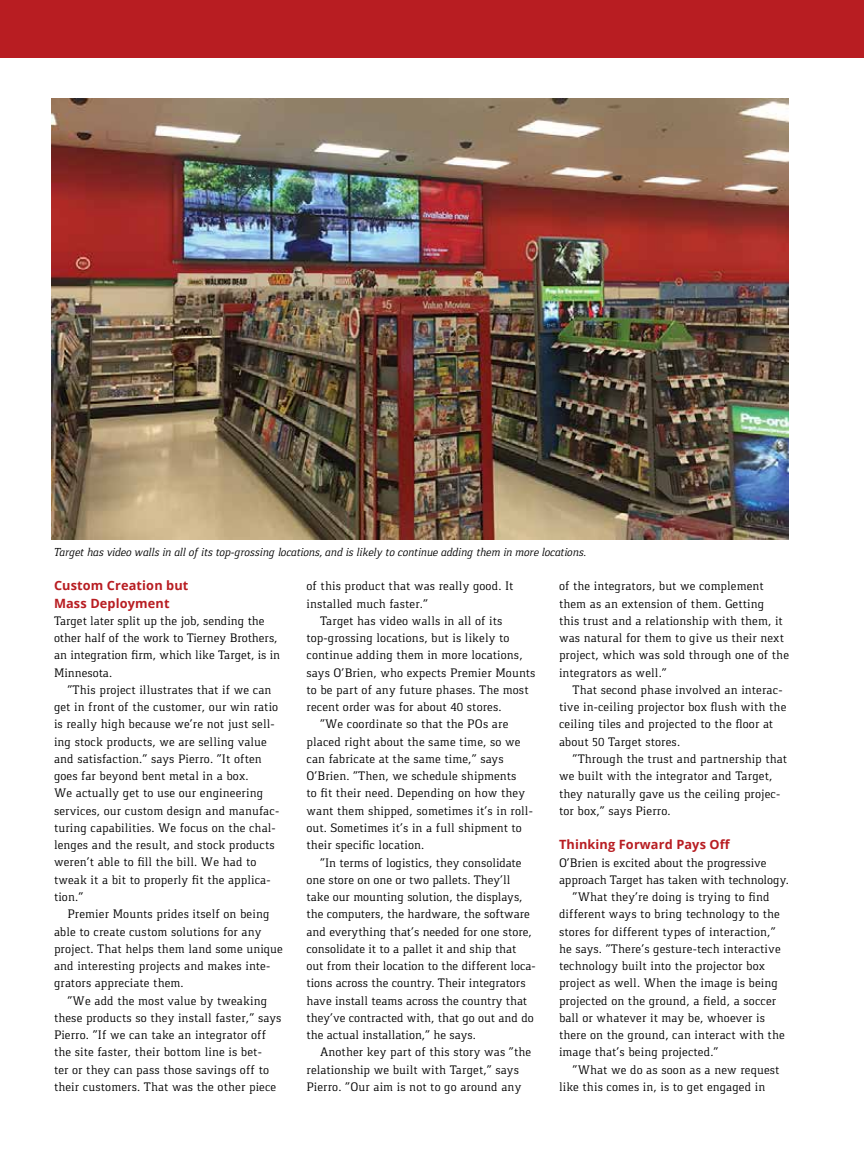
<style>
.page{position:relative;width:864px;height:1168px;background:#fff}
.page>*{position:absolute;margin:0;border:0;box-sizing:border-box;transform-origin:0 0}
.t1{font:12.75px/17.2px "Gaspar";letter-spacing:.01em;color:#000}
.t2{font:700 12.75px/17.2px "Open Sans";letter-spacing:.01em;color:#b81d22}
.t3{font:italic 12px "Gaspar";letter-spacing:-.01em;color:#000}
</style>
<div class="page">
<div style="left:0;top:0;width:864px;height:57px;background:#b81d22"></div>
<img style="left:52px;top:98px;width:737px;height:441px">
<p class="t3" style="left:54px;top:545px;width:534px">Target has video walls in all of its top-grossing locations, and is likely to continue adding them in more locations.</p>
<p class="t2" style="left:54px;top:577px;width:136px">Custom Creation but<br>Mass Deployment</p>
<p class="t1" style="left:54px;top:612px;width:228px">Target later split up the job, sending the other half of the work to Tierney Brothers, an integration firm, which like Target, is in Minnesota.</p>
<p class="t1" style="left:54px;top:681px;width:227px;text-indent:14px">“This project illustrates that if we can get in front of the customer, our win ratio is really high because we’re not just sell&shy;ing stock products, we are selling value and satisfaction.” says Pierro. “It often goes far beyond bent metal in a box.<br>We actually get to use our engineering services, our custom design and manufac&shy;turing capabilities. We focus on the chal&shy;lenges and the result, and stock products weren’t able to fill the bill. We had to tweak it a bit to properly fit the applica&shy;tion.”</p>
<p class="t1" style="left:54px;top:905px;width:230px;text-indent:14px">Premier Mounts prides itself on being able to create custom solutions for any project. That helps them land some unique and interesting projects and makes inte&shy;grators appreciate them.</p>
<p class="t1" style="left:54px;top:991px;width:229px;text-indent:14px">“We add the most value by tweaking these products so they install faster,” says Pierro. “If we can take an integrator off the site faster, their bottom line is bet-<br>ter or they can pass those savings off to their customers. That was the other piece</p>
<p class="t1" style="left:307px;top:578px;width:209px">of this product that was really good. It installed much faster.”</p>
<p class="t1" style="left:320px;top:612px;width:184px">Target has video walls in all of its</p>
<p class="t1" style="left:307px;top:629px;width:204px">top-grossing locations, but is likely to</p>
<p class="t1" style="left:307px;top:647px;width:218px">continue adding them in more locations,</p>
<p class="t1" style="left:307px;top:664px;width:231px">says O’Brien, who expects Premier Mounts</p>
<p class="t1" style="left:307px;top:681px;width:224px">to be part of any future phases. The most</p>
<p class="t1" style="left:307px;top:698px;width:197px">recent order was for about 40 stores.</p>
<p class="t1" style="left:320px;top:716px;width:190px">“We coordinate so that the POs are</p>
<p class="t1" style="left:307px;top:733px;width:215px">placed right about the same time, so we</p>
<p class="t1" style="left:307px;top:750px;width:199px">can fabricate at the same time,” says</p>
<p class="t1" style="left:307px;top:767px;width:211px">O’Brien. “Then, we schedule shipments</p>
<p class="t1" style="left:307px;top:785px;width:220px">to fit their need. Depending on how they</p>
<p class="t1" style="left:307px;top:802px;width:228px">want them shipped, sometimes it’s in roll-</p>
<p class="t1" style="left:307px;top:819px;width:217px">out. Sometimes it’s in a full shipment to</p>
<p class="t1" style="left:307px;top:836px;width:119px">their specific location.</p>
<p class="t1" style="left:320px;top:854px;width:203px">“In terms of logistics, they consolidate</p>
<p class="t1" style="left:307px;top:871px;width:205px">one store on one or two pallets. They’ll</p>
<p class="t1" style="left:307px;top:888px;width:218px">take our mounting solution, the displays,</p>
<p class="t1" style="left:307px;top:905px;width:225px">the computers, the hardware, the software</p>
<p class="t1" style="left:307px;top:923px;width:227px">and everything that’s needed for one store,</p>
<p class="t1" style="left:307px;top:940px;width:211px">consolidate it to a pallet it and ship that</p>
<p class="t1" style="left:307px;top:957px;width:231px">out from their location to the different loca-</p>
<p class="t1" style="left:307px;top:974px;width:221px">tions across the country. Their integrators</p>
<p class="t1" style="left:307px;top:992px;width:222px">have install teams across the country that</p>
<p class="t1" style="left:307px;top:1009px;width:229px">they’ve contracted with, that go out and do</p>
<p class="t1" style="left:307px;top:1026px;width:171px">the actual installation,” he says.</p>
<p class="t1" style="left:320px;top:1043px;width:213px">Another key part of this story was “the</p>
<p class="t1" style="left:307px;top:1061px;width:214px">relationship we built with Target,” says</p>
<p class="t1" style="left:307px;top:1078px;width:216px">Pierro. “Our aim is not to go around any</p>
<p class="t1" style="left:559px;top:578px;width:232px">of the integrators, but we complement them as an extension of them. Getting<br>this trust and a relationship with them, it was natural for them to give us their next project, which was sold through one of the integrators as well.”</p>
<p class="t1" style="left:559px;top:681px;width:229px;text-indent:14px">That second phase involved an interac&shy;tive in-ceiling projector box flush with the ceiling tiles and projected to the floor at about 50 Target stores.</p>
<p class="t1" style="left:559px;top:750px;width:230px;text-indent:14px">“Through the trust and partnership that we built with the integrator and Target, they naturally gave us the ceiling projec&shy;tor box,” says Pierro.</p>
<p class="t2" style="left:559px;top:835px;width:173px">Thinking Forward Pays Off</p>
<p class="t1" style="left:559px;top:854px;width:209px">O’Brien is excited about the progressive</p>
<p class="t1" style="left:559px;top:871px;width:231px">approach Target has taken with technology.</p>
<p class="t1" style="left:573px;top:888px;width:199px">“What they’re doing is trying to find</p>
<p class="t1" style="left:559px;top:905px;width:222px">different ways to bring technology to the</p>
<p class="t1" style="left:559px;top:923px;width:218px">stores for different types of interaction,”</p>
<p class="t1" style="left:559px;top:940px;width:223px">he says. “There’s gesture-tech interactive</p>
<p class="t1" style="left:559px;top:957px;width:208px">technology built into the projector box</p>
<p class="t1" style="left:559px;top:974px;width:221px">project as well. When the image is being</p>
<p class="t1" style="left:559px;top:992px;width:219px">projected on the ground, a field, a soccer</p>
<p class="t1" style="left:559px;top:1009px;width:208px">ball or whatever it may be, whoever is</p>
<p class="t1" style="left:559px;top:1026px;width:227px">there on the ground, can interact with the</p>
<p class="t1" style="left:559px;top:1043px;width:161px">image that’s being projected.”</p>
<p class="t1" style="left:573px;top:1061px;width:209px">“What we do as soon as a new request</p>
<p class="t1" style="left:559px;top:1078px;width:208px">like this comes in, is to get engaged in</p>
</div>
